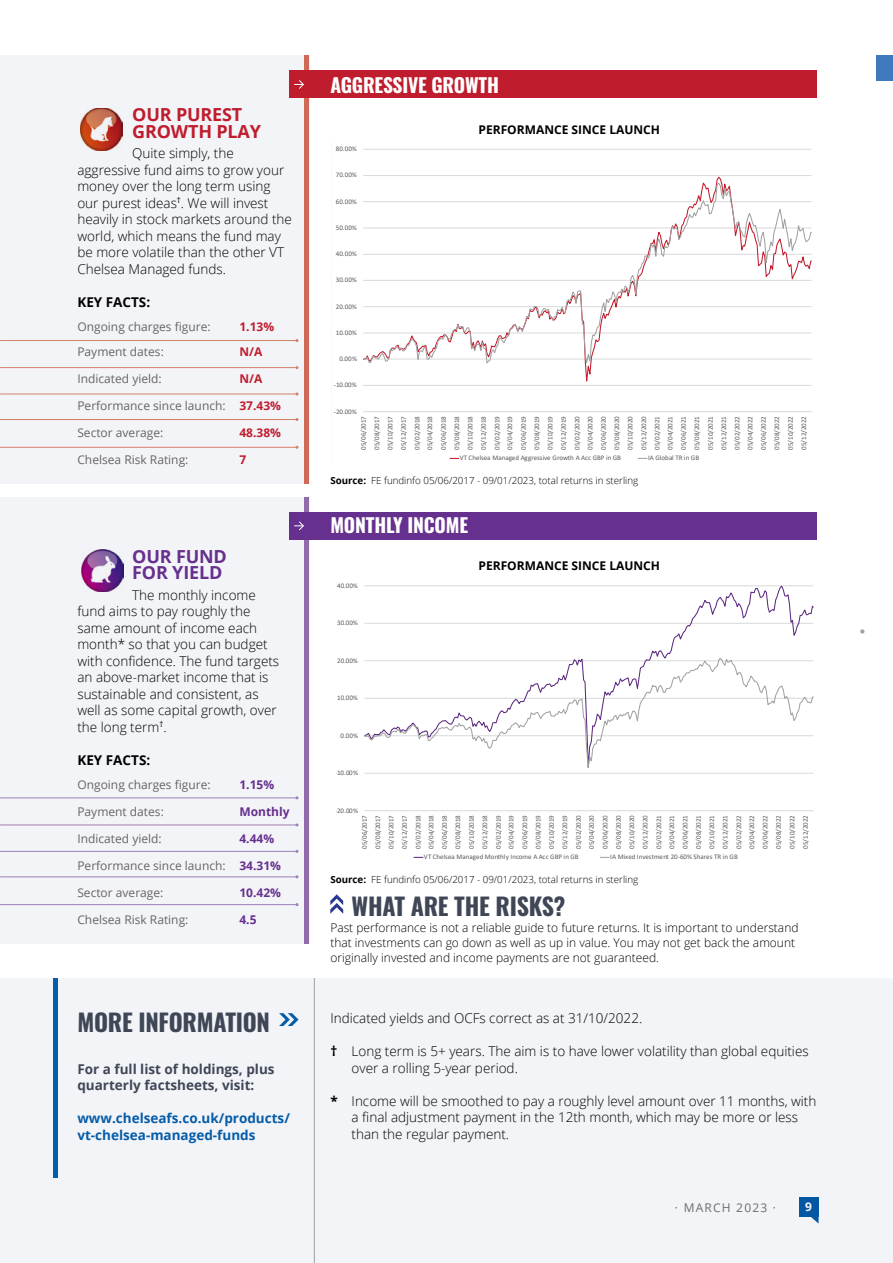
<style>
.page{position:relative;width:893px;height:1263px;background:#fff}
.page>*{position:absolute;margin:0;border:0;box-sizing:border-box;transform-origin:0 0}
.t1{font:700 24px "Oswald";letter-spacing:-.01em;color:#3f4656}
.t2{font:700 19.5px "Oswald";letter-spacing:-.01em;color:#fff}
.t3{font:700 18px/16.5px "Open Sans";letter-spacing:-.01em;color:#bf1d2d}
.t4{font:700 18px/16.5px "Open Sans";letter-spacing:-.01em;color:#66308e}
.t5{font:300 13.5px/16.5px "Open Sans";color:#000}
.t6{font:700 13.5px/16.5px "Open Sans";color:#3f4656}
.t7{font:700 13.5px/16.5px "Open Sans";color:#055ca8}
.t8{font:700 13.5px "Open Sans";color:#000}
.t9{font:12px "Open Sans";color:#666565}
.t10{font:300 12px/15px "Open Sans";color:#000}
.t11{font:700 12px "Open Sans";color:#000}
.t12{font:700 12px "Open Sans";color:#66308e}
.t13{font:700 12px "Open Sans";color:#bf1d2d}
.t14{font:12px "Open Sans";letter-spacing:.1em;color:#727171}
.t15{font:700 12px "Open Sans";color:#fff}
.t16{font:300 9.75px "Open Sans";color:#000}
.t17{font:7.05px/13.4px "Calibri";letter-spacing:.025em;color:#595959;text-align:justify}
.t18{font:7.05px "Calibri";letter-spacing:.005em;color:#595959}
.t19{font:7.05px "Calibri";color:#595959}
.s1{font-weight:700;color:#bf1d2d}
.s2{font-weight:700;color:#66308e}
.s3{font-weight:700}
</style>
<div class="page">
<svg style="left:860px;top:629px;width:4px;height:5px"></svg>
<div style="left:876px;top:55px;width:17px;height:26px;background:#407abe"></div>
<div style="left:0;top:978px;width:893px;height:285px;background:#f3f4f8"></div>
<div style="left:0;top:55px;width:309px;height:428px;background:#f3f4f8"></div>
<hr style="left:305px;top:55px;width:4px;height:428px;background:#d06a57">
<div style="left:0;top:497px;width:309px;height:447px;background:#f3f4f8"></div>
<hr style="left:305px;top:497px;width:4px;height:447px;background:#906aab">
<hr style="left:0;top:340px;width:297px;height:1px;background:#d6806b">
<hr style="left:0;top:797px;width:297px;height:1px;background:#a07eb7">
<hr style="left:0;top:367px;width:297px;height:1px;background:#d6806b">
<hr style="left:0;top:824px;width:297px;height:1px;background:#a07eb7">
<hr style="left:0;top:394px;width:297px;height:1px;background:#d6806b">
<hr style="left:0;top:851px;width:297px;height:1px;background:#a07eb7">
<hr style="left:0;top:419px;width:297px;height:1px;background:#d6806b">
<hr style="left:0;top:876px;width:297px;height:1px;background:#a07eb7">
<hr style="left:0;top:447px;width:297px;height:1px;background:#d6806b">
<hr style="left:0;top:904px;width:297px;height:1px;background:#a07eb7">
<hr style="left:314px;top:978px;width:1px;height:285px;background:#9fa0a0">
<svg style="left:279px;top:1013px;width:19px;height:13px"></svg>
<hr style="left:54px;top:978px;width:4px;height:200px;background:#055ca8">
<div style="left:289px;top:512px;width:527px;height:28px;background:#66308e"></div>
<svg style="left:294px;top:521px;width:10px;height:10px"></svg>
<div style="left:289px;top:71px;width:527px;height:27px;background:#bf1d2d"></div>
<svg style="left:294px;top:80px;width:10px;height:9px"></svg>
<svg style="left:330px;top:894px;width:13px;height:20px"></svg>
<svg style="left:363px;top:149px;width:449px;height:310px"></svg>
<svg style="left:364px;top:585px;width:450px;height:273px"></svg>
<img style="left:80px;top:108px;width:43px;height:42px">
<img style="left:81px;top:549px;width:43px;height:42px">
<h3 class="t3" style="left:132px;top:106px;width:130px">OUR PUREST<br>GROWTH PLAY</h3>
<p class="t5" style="left:77px;top:145px;width:216px;text-indent:55px">Quite simply, the aggressive fund aims to grow your money over the long term using our purest ideas<sup>†</sup>. We will invest heavily in stock markets around the world, which means the fund may be more volatile than the other VT<br>Chelsea Managed funds.</p>
<h3 class="t8" style="left:77px;top:292px;width:74px">KEY FACTS:</h3>
<h3 class="t9" style="left:77px;top:318px;width:135px">Ongoing charges figure:</h3>
<h3 class="t13" style="left:239px;top:318px;width:36px">1.13%</h3>
<h3 class="t9" style="left:77px;top:344px;width:88px">Payment dates:</h3>
<h3 class="t13" style="left:239px;top:344px;width:24px">N/A</h3>
<h3 class="t9" style="left:77px;top:371px;width:86px">Indicated yield:</h3>
<h3 class="t13" style="left:239px;top:371px;width:24px">N/A</h3>
<h3 class="t9" style="left:77px;top:398px;width:205px">Performance since launch: <span class="s1">37.43%</span></h3>
<h3 class="t9" style="left:77px;top:425px;width:88px">Sector average:</h3>
<h3 class="t13" style="left:239px;top:425px;width:43px">48.38%</h3>
<h3 class="t9" style="left:77px;top:452px;width:113px">Chelsea Risk Rating:</h3>
<h3 class="t13" style="left:239px;top:452px;width:8px">7</h3>
<h3 class="t4" style="left:132px;top:547px;width:96px">OUR FUND<br>FOR YIELD</h3>
<p class="t5" style="left:77px;top:586px;width:203px;text-indent:55px">The monthly income fund aims to pay roughly the same amount of income each month* so that you can budget with confidence. The fund targets an above-market income that is sustainable and consistent, as well as some capital growth, over the long term<sup>†</sup>.</p>
<h3 class="t8" style="left:77px;top:750px;width:74px">KEY FACTS:</h3>
<h3 class="t9" style="left:77px;top:776px;width:135px">Ongoing charges figure:</h3>
<h3 class="t12" style="left:239px;top:776px;width:36px">1.15%</h3>
<h3 class="t9" style="left:77px;top:803px;width:88px">Payment dates:</h3>
<h3 class="t12" style="left:239px;top:803px;width:52px">Monthly</h3>
<h3 class="t9" style="left:77px;top:830px;width:86px">Indicated yield:</h3>
<h3 class="t12" style="left:239px;top:830px;width:36px">4.44%</h3>
<h3 class="t9" style="left:77px;top:857px;width:205px">Performance since launch: <span class="s2">34.31%</span></h3>
<h3 class="t9" style="left:77px;top:884px;width:88px">Sector average:</h3>
<h3 class="t12" style="left:239px;top:884px;width:43px">10.42%</h3>
<h3 class="t9" style="left:77px;top:911px;width:113px">Chelsea Risk Rating:</h3>
<h3 class="t12" style="left:239px;top:911px;width:19px">4.5</h3>
<h1 class="t1" style="left:77px;top:1010px;width:194px">MORE INFORMATION</h1>
<h3 class="t6" style="left:77px;top:1060px;width:199px">For a full list of holdings, plus quarterly factsheets, visit:</h3>
<h3 class="t7" style="left:77px;top:1110px;width:214px">www.chelseafs.co.uk/products/ vt-chelsea-managed-funds</h3>
<h2 class="t2" style="left:330px;top:74px;width:170px">AGGRESSIVE GROWTH</h2>
<p class="t17" style="left:336px;top:142px;width:22px">80.00%</p>
<p class="t17" style="left:336px;top:168px;width:22px">70.00%</p>
<p class="t17" style="left:336px;top:194px;width:22px">60.00%</p>
<p class="t17" style="left:336px;top:221px;width:22px">50.00%</p>
<p class="t17" style="left:336px;top:247px;width:22px">40.00%</p>
<p class="t17" style="left:336px;top:273px;width:22px">30.00%</p>
<p class="t17" style="left:336px;top:299px;width:22px">20.00%</p>
<p class="t17" style="left:336px;top:326px;width:22px">10.00%</p>
<p class="t17" style="left:339px;top:352px;width:19px">0.00%</p>
<p class="t17" style="left:334px;top:378px;width:25px">-10.00%</p>
<p class="t17" style="left:334px;top:404px;width:25px">-20.00%</p>
<h3 class="t11" style="left:478px;top:122px;width:183px">PERFORMANCE SINCE LAUNCH</h3>
<p class="t17" style="left:356px;top:450px;width:35px;rotate:-90deg">05/06/2017<br>05/08/2017<br>05/10/2017<br>05/12/2017<br>05/02/2018<br>05/04/2018<br>05/06/2018<br>05/08/2018<br>05/10/2018<br>05/12/2018<br>05/02/2019<br>05/04/2019<br>05/06/2019<br>05/08/2019<br>05/10/2019<br>05/12/2019<br>05/02/2020<br>05/04/2020<br>05/06/2020<br>05/08/2020<br>05/10/2020<br>05/12/2020<br>05/02/2021<br>05/04/2021<br>05/06/2021<br>05/08/2021<br>05/10/2021<br>05/12/2021<br>05/02/2022<br>05/04/2022<br>05/06/2022<br>05/08/2022<br>05/10/2022<br>05/12/2022</p>
<p class="t19" style="left:460px;top:453px;width:163px">VT Chelsea Managed Aggressive Growth A Acc GBP in GB</p>
<p class="t17" style="left:648px;top:451px;width:53px">IA Global TR in GB</p>
<h3 class="t16" style="left:330px;top:473px;width:309px"><span class="s3">Source:</span> FE fundinfo 05/06/2017 - 09/01/2023, total returns in sterling</h3>
<h2 class="t2" style="left:330px;top:515px;width:139px">MONTHLY INCOME</h2>
<p class="t17" style="left:337px;top:578px;width:22px">40.00%</p>
<h3 class="t11" style="left:478px;top:557px;width:183px">PERFORMANCE SINCE LAUNCH</h3>
<p class="t17" style="left:337px;top:616px;width:22px">30.00%</p>
<p class="t17" style="left:337px;top:653px;width:22px">20.00%</p>
<p class="t17" style="left:337px;top:691px;width:22px">10.00%</p>
<p class="t17" style="left:341px;top:728px;width:19px">0.00%</p>
<p class="t17" style="left:335px;top:766px;width:25px">-10.00%</p>
<p class="t17" style="left:335px;top:803px;width:25px">-20.00%</p>
<p class="t17" style="left:358px;top:849px;width:35px;rotate:-90deg">05/06/2017<br>05/08/2017<br>05/10/2017<br>05/12/2017<br>05/02/2018<br>05/04/2018<br>05/06/2018<br>05/08/2018<br>05/10/2018<br>05/12/2018<br>05/02/2019<br>05/04/2019<br>05/06/2019<br>05/08/2019<br>05/10/2019<br>05/12/2019<br>05/02/2020<br>05/04/2020<br>05/06/2020<br>05/08/2020<br>05/10/2020<br>05/12/2020<br>05/02/2021<br>05/04/2021<br>05/06/2021<br>05/08/2021<br>05/10/2021<br>05/12/2021<br>05/02/2022<br>05/04/2022<br>05/06/2022<br>05/08/2022<br>05/10/2022<br>05/12/2022</p>
<p class="t18" style="left:424px;top:852px;width:156px">VT Chelsea Managed Monthly Income A Acc GBP in GB</p>
<p class="t18" style="left:610px;top:852px;width:129px">IA Mixed Investment 20-60% Shares TR in GB</p>
<h3 class="t16" style="left:330px;top:873px;width:309px"><span class="s3">Source:</span> FE fundinfo 05/06/2017 - 09/01/2023, total returns in sterling</h3>
<h1 class="t1" style="left:352px;top:893px;width:215px">WHAT ARE THE RISKS?</h1>
<h3 class="t10" style="left:330px;top:919px;width:470px">Past performance is not a reliable guide to future returns. It is important to understand that investments can go down as well as up in value. You may not get back the amount originally invested and income payments are not guaranteed.</h3>
<h3 class="t5" style="left:330px;top:1010px;width:313px">Indicated yields and OCFs correct as at 31/10/2022.</h3>
<h3 class="t5" style="left:352px;top:1043px;width:459px;text-indent:-21px"><span class="s3">†</span> Long term is 5+ years. The aim is to have lower volatility than global equities over a rolling 5-year period.</h3>
<h3 class="t5" style="left:352px;top:1092px;width:466px;text-indent:-21px"><span class="s3">*</span> Income will be smoothed to pay a roughly level amount over 11 months, with a final adjustment payment in the 12th month, which may be more or less than the regular payment.</h3>
<h3 class="t14" style="left:675px;top:1199px;width:103px">· MARCH 2023 ·</h3>
<h3 class="t15" style="left:805px;top:1198px;width:8px">9</h3>
</div>
